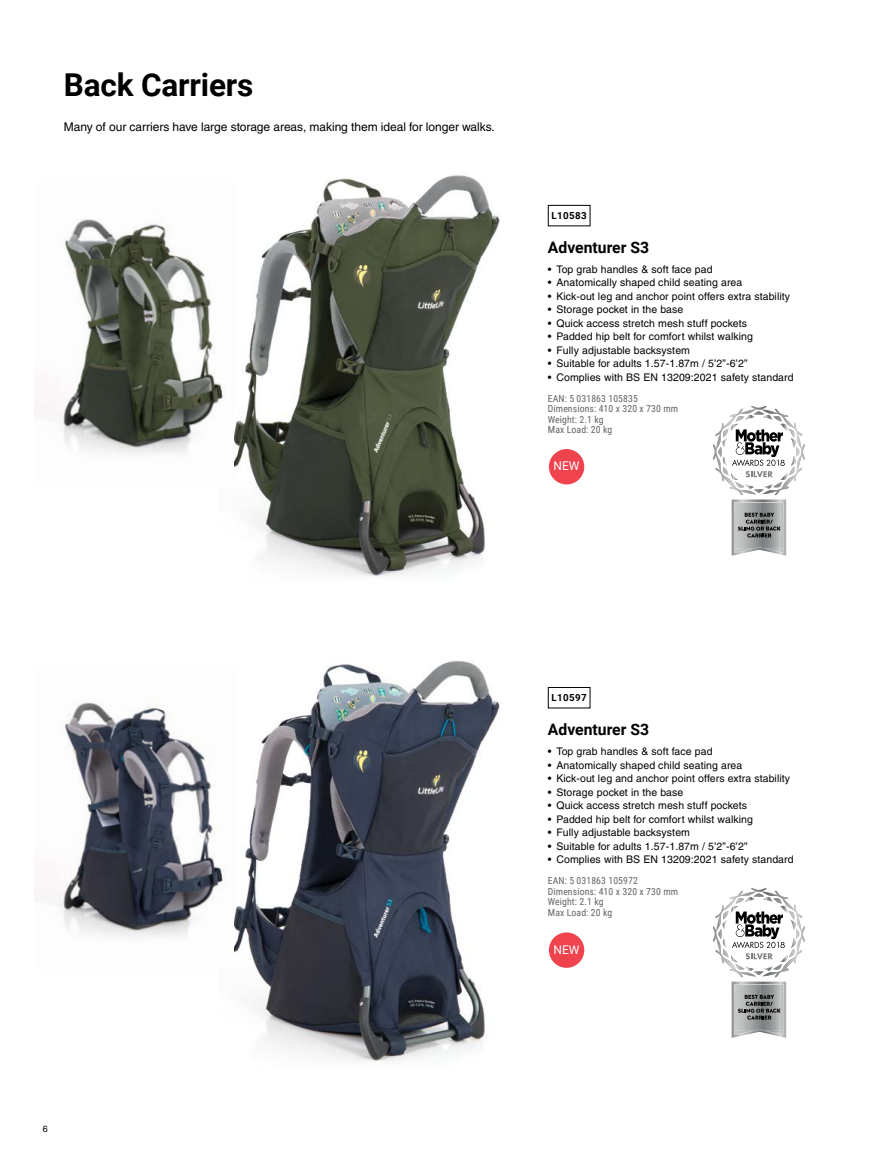
<style>
.page{position:relative;width:893px;height:1174px;background:#fff}
.page>*{position:absolute;margin:0;border:0;box-sizing:border-box;transform-origin:0 0}
.t1{font:700 31.5px "Roboto";letter-spacing:-.005em;color:#000}
.t2{font:700 15.75px "Roboto";color:#000}
.t3{font:12px "Helvetica";letter-spacing:-.005em;color:#000}
.t4{font:12px "Roboto";letter-spacing:-.005em;color:#fff}
.t5{font:10.5px "Helvetica";letter-spacing:.01em;color:#000}
.t6{font:9.75px/10.5px "Roboto Condensed";letter-spacing:.01em;color:#636466}
.t7{font:700 9.75px "Roboto";letter-spacing:.045em;color:#000}
.t8{font:9px "Helvetica";color:#000}
</style>
<div class="page">
<img style="left:234px;top:660px;width:266px;height:402px">
<img style="left:234px;top:175px;width:266px;height:403px">
<img style="left:58px;top:219px;width:165px;height:235px">
<img style="left:57px;top:702px;width:166px;height:235px">
<svg style="left:713px;top:888px;width:92px;height:149px"></svg>
<svg style="left:713px;top:406px;width:92px;height:150px"></svg>
<div style="left:548px;top:687px;width:42px;height:21px;border:1px solid #000"></div>
<div style="left:548px;top:205px;width:42px;height:21px;border:1px solid #000"></div>
<div style="left:549px;top:932px;width:35px;height:35px;background:#ef434e;border-radius:50%"></div>
<div style="left:549px;top:449px;width:35px;height:35px;background:#ef434e;border-radius:50%"></div>
<h1 class="t1" style="left:64px;top:63px;width:191px">Back Carriers</h1>
<p class="t3" style="left:64px;top:120px;width:433px">Many of our carriers have large storage areas, making them ideal for longer walks.</p>
<p class="t7" style="left:551px;top:209px;width:37px">L10583</p>
<h2 class="t2" style="left:548px;top:236px;width:103px">Adventurer S3</h2>
<p class="t5" style="left:548px;top:263px;width:166px">• Top grab handles &amp; soft face pad</p>
<p class="t5" style="left:548px;top:277px;width:196px">• Anatomically shaped child seating area</p>
<p class="t5" style="left:548px;top:290px;width:244px">• Kick-out leg and anchor point offers extra stability</p>
<p class="t5" style="left:548px;top:304px;width:137px">• Storage pocket in the base</p>
<p class="t5" style="left:548px;top:317px;width:201px">• Quick access stretch mesh stuff pockets</p>
<p class="t5" style="left:548px;top:331px;width:207px">• Padded hip belt for comfort whilst walking</p>
<p class="t5" style="left:548px;top:344px;width:144px">• Fully adjustable backsystem</p>
<p class="t5" style="left:548px;top:358px;width:201px">• Suitable for adults 1.57-1.87m / 5’2”-6’2”</p>
<p class="t5" style="left:548px;top:371px;width:247px">• Complies with BS EN 13209:2021 safety standard</p>
<p class="t6" style="left:548px;top:393px;width:132px">EAN: 5 031863 105835<br>Dimensions: 410 x 320 x 730 mm<br>Weight: 2.1 kg<br>Max Load: 20 kg</p>
<p class="t4" style="left:554px;top:458px;width:27px">NEW</p>
<p class="t8" style="left:43px;top:1123px;width:7px">6</p>
<p class="t7" style="left:551px;top:691px;width:37px">L10597</p>
<h2 class="t2" style="left:548px;top:718px;width:103px">Adventurer S3</h2>
<p class="t5" style="left:548px;top:745px;width:166px">• Top grab handles &amp; soft face pad</p>
<p class="t5" style="left:548px;top:758px;width:196px">• Anatomically shaped child seating area</p>
<p class="t5" style="left:548px;top:772px;width:244px">• Kick-out leg and anchor point offers extra stability</p>
<p class="t5" style="left:548px;top:785px;width:137px">• Storage pocket in the base</p>
<p class="t5" style="left:548px;top:799px;width:201px">• Quick access stretch mesh stuff pockets</p>
<p class="t5" style="left:548px;top:812px;width:207px">• Padded hip belt for comfort whilst walking</p>
<p class="t5" style="left:548px;top:826px;width:144px">• Fully adjustable backsystem</p>
<p class="t5" style="left:548px;top:839px;width:201px">• Suitable for adults 1.57-1.87m / 5’2”-6’2”</p>
<p class="t5" style="left:548px;top:853px;width:247px">• Complies with BS EN 13209:2021 safety standard</p>
<p class="t6" style="left:548px;top:875px;width:132px">EAN: 5 031863 105972<br>Dimensions: 410 x 320 x 730 mm<br>Weight: 2.1 kg<br>Max Load: 20 kg</p>
<p class="t4" style="left:554px;top:941px;width:27px">NEW</p>
</div>
